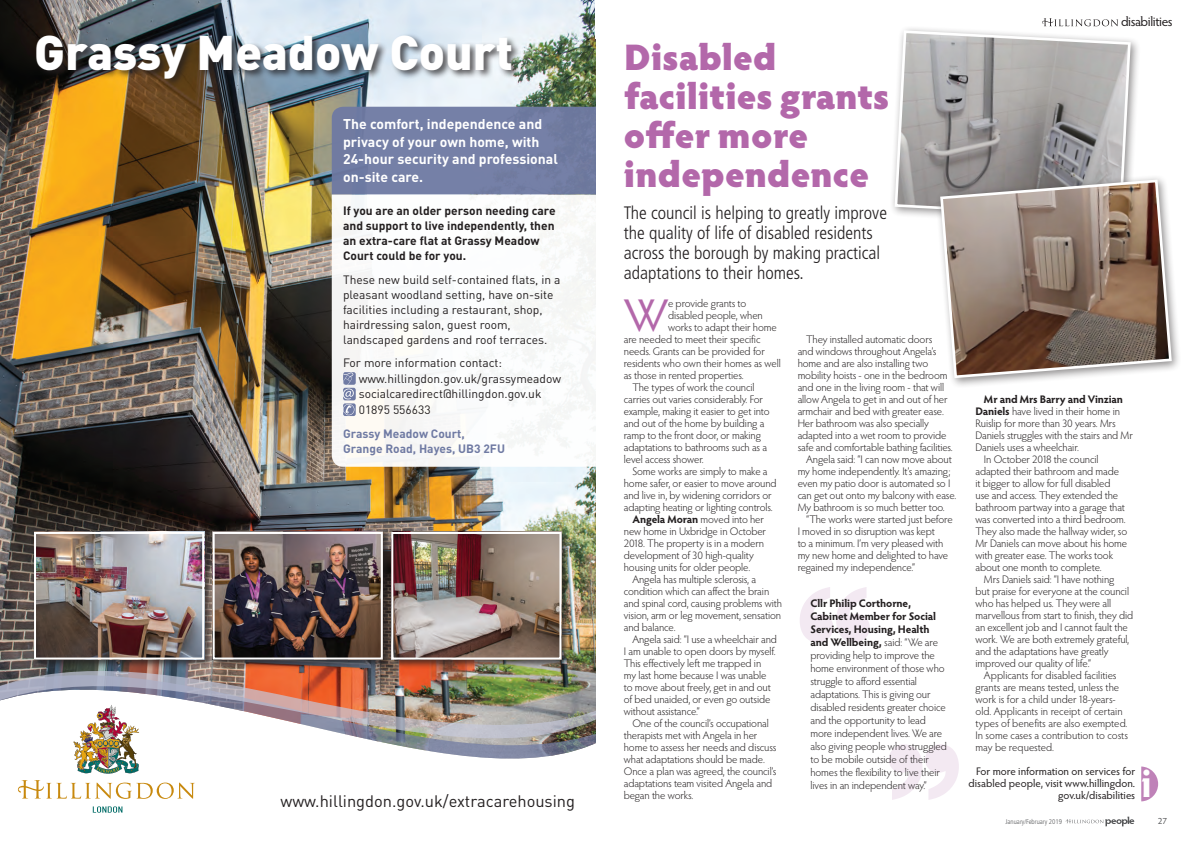
<style>
.page{position:relative;width:1191px;height:842px;background:#fff}
.page>*{position:absolute;margin:0;border:0;box-sizing:border-box;transform-origin:0 0}
.t1{font:900 48px "DINOT";color:#fff}
.Body_text_drop_cap{font:46px "Hypatia Sans Pro";color:#b368aa}
.i{font:700 40.3px "Hypatia Sans Pro";color:#fff}
.Headline_main{font:900 37px/39px "Hypatia Sans Pro";color:#b368aa}
.Standfirst{font:300 condensed 18px/20px "Frutiger";color:#231f20}
.t2{font:16.4px "DINOT";color:#231f20}
.t3{font:700 14px/17.5px "DINOT";color:#fff}
.t4{font:13.3px "Hypatia Sans Pro";letter-spacing:-.03em;color:#231f20}
.t5{font:12px/15px "DINOT";color:#231f20}
.t6{font:700 12px/15px "DINOT";color:#231f20}
.t7{font:700 12px/15px "DINOT";color:#6f7aa3}
.Body_text_main{font:300 11px/12px "Hypatia Sans Pro";letter-spacing:-.01em;color:#231f20}
.News_Page_Body_copy{font:300 11px/13px "Hypatia Sans Pro";letter-spacing:-.01em;color:#231f20}
.Body_text_drop_cap-2{font:300 11px "Hypatia Sans Pro";letter-spacing:-.01em;color:#231f20}
.News_Page_Body_copy-2{font:11px/12px "Hypatia Sans Pro";color:#231f20;text-align:right}
.t8{font:9px "Hypatia Sans Pro";color:#57585a}
.t9{font:300 condensed 6.8px "Frutiger";color:#57585a}
.s1{font-weight:700}
</style>
<div class="page">
<svg style="left:889px;top:744px;width:70px;height:56px"></svg>
<svg style="left:800px;top:587px;width:69px;height:56px"></svg>
<svg style="left:1141px;top:766px;width:17px;height:35px"></svg>
<svg style="left:1065px;top:817px;width:69px;height:9px"></svg>
<img style="left:0;top:0;width:595px;height:642px">
<svg style="left:0;top:642px;width:595px;height:148px"></svg>
<svg style="left:92px;top:806px;width:31px;height:7px"></svg>
<svg style="left:18px;top:780px;width:177px;height:19px"></svg>
<svg style="left:73px;top:760px;width:66px;height:14px"></svg>
<svg style="left:0;top:739px;width:595px;height:21px"></svg>
<img style="left:0;top:670px;width:595px;height:69px">
<div style="left:34px;top:33px;width:487px;height:55px;background:#231f20;opacity:.75"></div>
<div style="left:32px;top:530px;width:182px;height:140px;background:#231f20;opacity:.75"></div>
<img style="left:37px;top:535px;width:164px;height:121px">
<div style="left:34px;top:532px;width:170px;height:127px;border:2px solid #fff"></div>
<div style="left:211px;top:530px;width:182px;height:140px;background:#231f20;opacity:.75"></div>
<img style="left:216px;top:535px;width:164px;height:121px">
<div style="left:213px;top:532px;width:170px;height:127px;border:2px solid #fff"></div>
<div style="left:389px;top:530px;width:182px;height:140px;background:#231f20;opacity:.75"></div>
<img style="left:394px;top:535px;width:164px;height:121px">
<div style="left:391px;top:532px;width:170px;height:127px;border:2px solid #fff"></div>
<svg style="left:332px;top:107px;width:263px;height:88px"></svg>
<svg style="left:332px;top:195px;width:263px;height:272px"></svg>
<div style="left:343px;top:372px;width:13px;height:13px;background:#6f7aa3;border-radius:2px"></div>
<div style="left:343px;top:388px;width:13px;height:12px;background:#6f7aa3;border-radius:2px"></div>
<svg style="left:343px;top:403px;width:13px;height:13px"></svg>
<svg style="left:343px;top:372px;width:11px;height:43px"></svg>
<svg style="left:1042px;top:18px;width:76px;height:7px"></svg>
<div style="left:889px;top:25px;width:252px;height:204px;background:#231f20;opacity:.5"></div>
<svg style="left:893px;top:29px;width:239px;height:191px"></svg>
<div style="left:935px;top:175px;width:247px;height:213px;background:#231f20;opacity:.5"></div>
<svg style="left:938px;top:178px;width:235px;height:202px"></svg>
<p class="t1" style="left:34px;top:20px;width:480px">Grassy Meadow Court</p>
<p class="t3" style="left:343px;top:115px;width:216px">The comfort, independence and privacy of your own home, with<br>24-hour security and professional on-site care.</p>
<p class="t6" style="left:343px;top:203px;width:214px">If you are an older person needing care and support to live independently, then an extra-care flat at Grassy Meadow Court could be for you.</p>
<p class="t5" style="left:343px;top:271px;width:219px">These new build self-contained flats, in a pleasant woodland setting, have on-site facilities including a restaurant, shop, hairdressing salon, guest room, landscaped gardens and roof terraces.</p>
<p class="t5" style="left:359px;top:354px;width:204px;line-height:15.6px;text-indent:-16px">For more information contact: www.hillingdon.gov.uk/grassymeadow socialcaredirect@hillingdon.gov.uk<br>01895 556633</p>
<p class="t7" style="left:343px;top:425px;width:163px">Grassy Meadow Court,<br>Grange Road, Hayes, UB3 2FU</p>
<p class="t2" style="left:280px;top:790px;width:296px">www.hillingdon.gov.uk/extracarehousing</p>
<p class="Headline_main" style="left:624px;top:36px;width:267px">Disabled facilities grants offer more independence</p>
<p class="Standfirst" style="left:624px;top:203px;width:265px">The council is helping to greatly improve the quality of life of disabled residents across the borough by making practical adaptations to their homes.</p>
<p class="Body_text_drop_cap" style="left:624px;top:284px;width:46px">W</p>
<p class="Body_text_drop_cap-2" style="left:668px;top:296px;width:80px">e provide grants to</p>
<p class="Body_text_drop_cap-2" style="left:668px;top:308px;width:96px">disabled people, when</p>
<p class="Body_text_drop_cap-2" style="left:668px;top:320px;width:110px">works to adapt their home</p>
<p class="Body_text_drop_cap-2" style="left:624px;top:332px;width:138px">are needed to meet their specific</p>
<p class="Body_text_drop_cap-2" style="left:624px;top:344px;width:142px">needs. Grants can be provided for</p>
<p class="Body_text_drop_cap-2" style="left:624px;top:356px;width:158px">residents who own their homes as well</p>
<p class="Body_text_drop_cap-2" style="left:624px;top:368px;width:121px">as those in rented properties.</p>
<p class="Body_text_main" style="left:624px;top:381px;width:147px;text-indent:9px">The types of work the council carries out varies considerably. For example, making it easier to get into and out of the home by building a ramp to the front door, or making adaptations to bathrooms such as a level access shower.</p>
<p class="Body_text_main" style="left:624px;top:465px;width:154px;text-align:center">Some works are simply to make a home safer, or easier to move around and live in, by widening corridors or adapting heating or lighting controls.</p>
<p class="Body_text_main" style="left:624px;top:513px;width:144px;text-indent:9px"><span class="s1">Angela Moran</span> moved into her new home in Uxbridge in October<br>2018. The property is in a modern development of 30 high-quality housing units for older people.</p>
<p class="Body_text_main" style="left:624px;top:573px;width:160px;text-indent:9px">Angela has multiple sclerosis, a condition which can affect the brain and spinal cord, causing problems with vision, arm or leg movement, sensation and balance.</p>
<p class="Body_text_main" style="left:624px;top:633px;width:155px;text-indent:9px">Angela said: “I use a wheelchair and<br>I am unable to open doors by myself.<br>This effectively left me trapped in<br>my last home because I was unable to move about freely, get in and out of bed unaided, or even go outside without assistance.”</p>
<p class="Body_text_main" style="left:624px;top:717px;width:154px;text-indent:9px">One of the council’s occupational therapists met with Angela in her home to assess her needs and discuss what adaptations should be made.<br>Once a plan was agreed, the council’s adaptations team visited Angela and began the works.</p>
<p class="Body_text_main" style="left:797px;top:333px;width:157px;text-indent:9px">They installed automatic doors<br>and windows throughout Angela’s home and are also installing two mobility hoists - one in the bedroom and one in the living room - that will allow Angela to get in and out of her armchair and bed with greater ease.<br>Her bathroom was also specially adapted into a wet room to provide safe and comfortable bathing facilities.</p>
<p class="Body_text_main" style="left:797px;top:453px;width:160px;text-indent:9px">Angela said: “I can now move about my home independently. It’s amazing; even my patio door is automated so I can get out onto my balcony with ease.<br>My bathroom is so much better too.</p>
<p class="Body_text_main" style="left:797px;top:513px;width:157px;text-indent:9px">“The works were started just before<br>I moved in so disruption was kept<br>to a minimum. I’m very pleased with my new home and delighted to have regained my independence.”</p>
<p class="News_Page_Body_copy" style="left:810px;top:596px;width:138px"><span class="s1">Cllr Philip Corthorne,<br>Cabinet Member for Social<br>Services, Housing, Health and Wellbeing,</span> said: “We are providing help to improve the home environment of those who struggle to afford essential adaptations. This is giving our disabled residents greater choice and the opportunity to lead more independent lives. We are also giving people who struggled to be mobile outside of their homes the flexibility to live their lives in an independent way.”</p>
<p class="t4" style="left:1121px;top:12px;width:53px">disabilities</p>
<p class="t4" style="left:1136px;top:11px;width:37px">section</p>
<p class="Body_text_main" style="left:975px;top:393px;width:159px;text-indent:9px"><span class="s1">Mr and Mrs Barry and Vinzian<br>Daniels</span> have lived in their home in<br>Ruislip for more than 30 years. Mrs<br>Daniels struggles with the stairs and Mr<br>Daniels uses a wheelchair.</p>
<p class="Body_text_main" style="left:975px;top:453px;width:153px;text-indent:9px">In October 2018 the council adapted their bathroom and made<br>it bigger to allow for full disabled use and access. They extended the bathroom partway into a garage that was converted into a third bedroom.<br>They also made the hallway wider, so<br>Mr Daniels can move about his home with greater ease. The works took about one month to complete.</p>
<p class="Body_text_main" style="left:975px;top:573px;width:159px;text-indent:9px">Mrs Daniels said: “I have nothing<br>but praise for everyone at the council who has helped us. They were all marvellous from start to finish, they did an excellent job and I cannot fault the work. We are both extremely grateful, and the adaptations have greatly improved our quality of life.”</p>
<p class="Body_text_main" style="left:975px;top:669px;width:154px;text-indent:9px">Applicants for disabled facilities grants are means tested, unless the work is for a child under 18-years&shy;old. Applicants in receipt of certain types of benefits are also exempted.<br>In some cases a contribution to costs may be requested.</p>
<p class="News_Page_Body_copy-2" style="left:968px;top:765px;width:168px">For more information on services for disabled people, visit www.hillingdon. gov.uk/disabilities</p>
<p class="i" style="left:1141px;top:754px;width:12px">i</p>
<p class="t9" style="left:1005px;top:817px;width:58px">January/February 2019</p>
<p class="t8" style="left:1158px;top:814px;width:11px">27</p>
</div>
